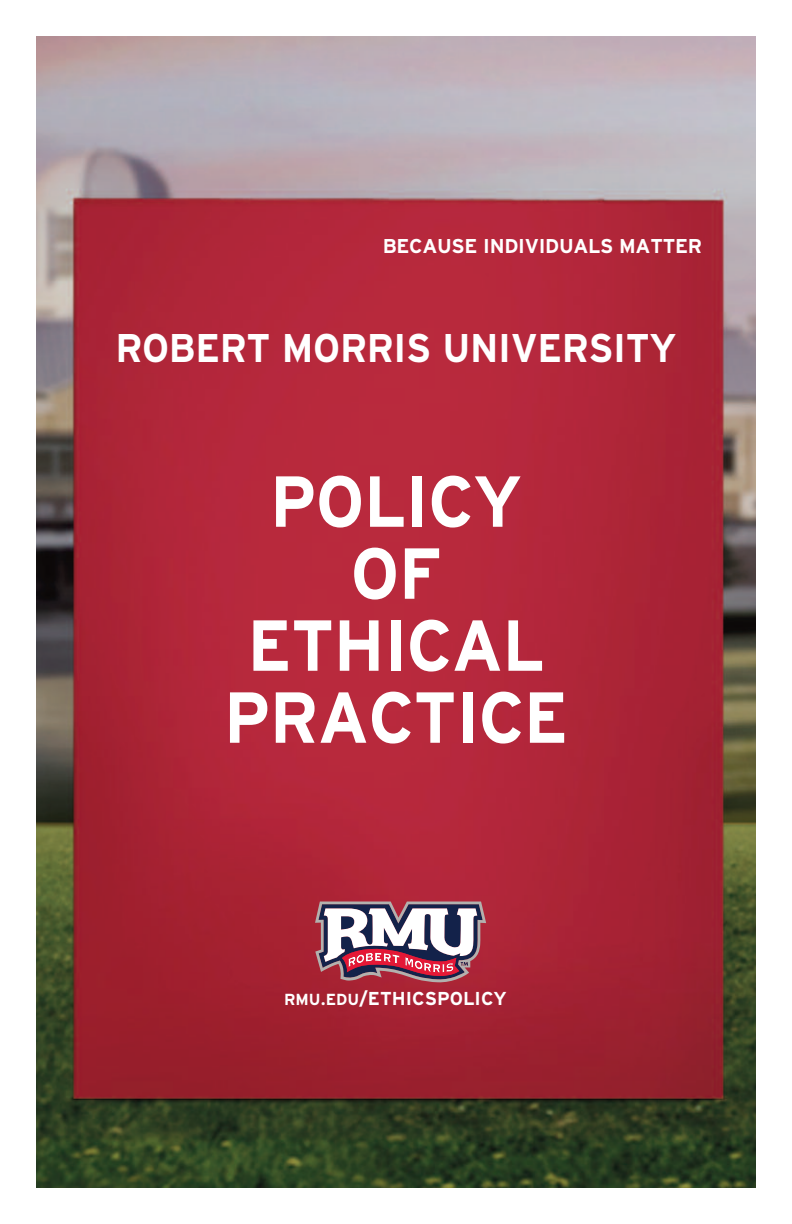
<style>
.page{position:relative;width:792px;height:1224px;background:#fff}
.page>*{position:absolute;margin:0;border:0;box-sizing:border-box;transform-origin:0 0}
.t1{font:700 72px/72px "Interstate Mono";letter-spacing:-.01em;color:#fff;text-align:center;scale:.95 1}
.t2{font:700 40px "Interstate Mono";letter-spacing:-.01em;color:#fff;scale:.95 1}
.t3{font:700 20px "Interstate";letter-spacing:-.015em;color:#fff}
.t4{font:700 18.6px "Interstate Mono";color:#fff}
.s1{font-size:16px}
.s2{font-family:"Interstate"}
</style>
<div class="page">
<img style="left:36px;top:36px;width:720px;height:1152px">
<svg style="left:315px;top:902px;width:171px;height:80px"></svg>
<p class="t3" style="left:383px;top:234px;width:321px">BECAUSE INDIVIDUALS MATTER</p>
<h2 class="t2" style="left:115px;top:326px;width:592px">ROBERT MORRIS UNIVERSITY</h2>
<h1 class="t1" style="left:224px;top:465px;width:364px">POLICY<br>OF<br>ETHICAL<br>PRACTICE</h1>
<p class="t4" style="left:284px;top:988px;width:224px"><span class="s1">RMU.EDU</span><span class="s2">/</span>ETHICSPOLICY</p>
</div>
